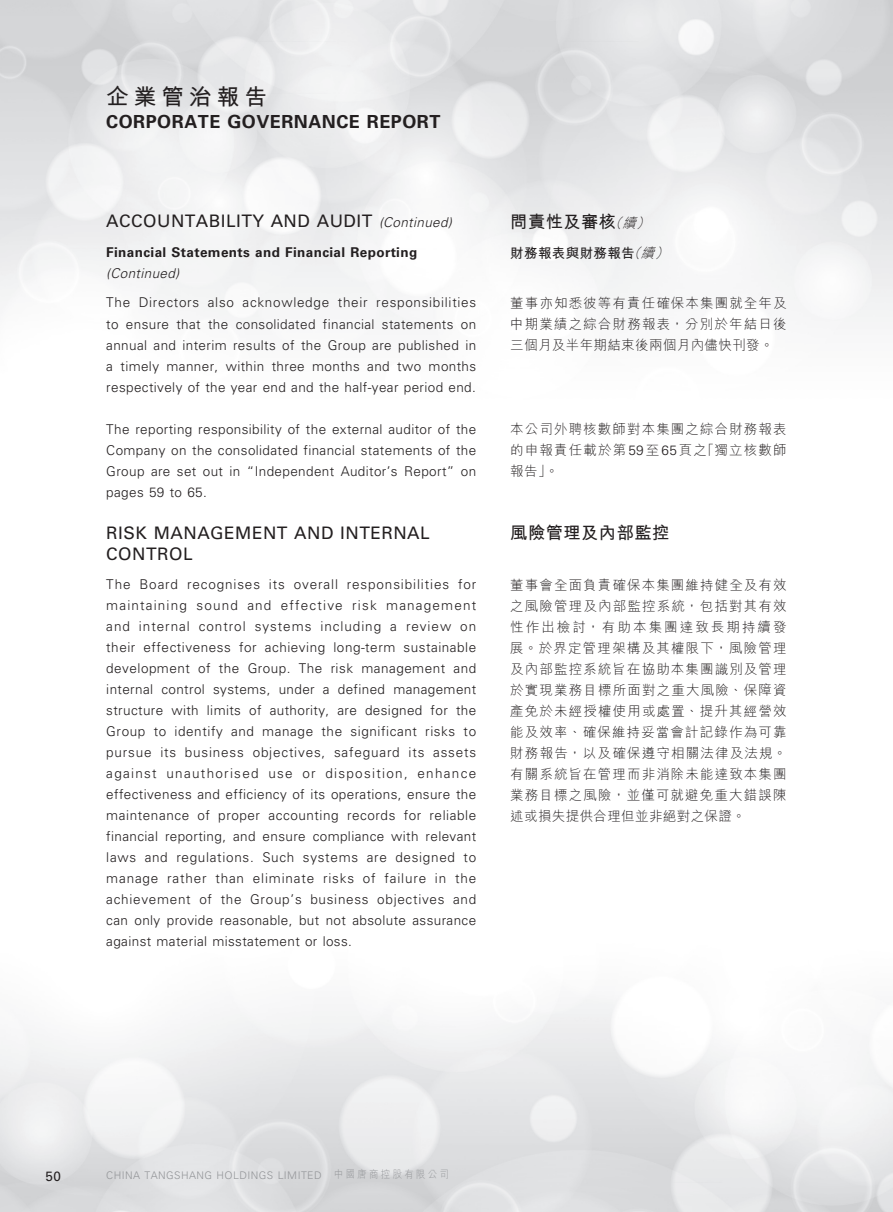
<style>
.page{position:relative;width:893px;height:1212px;background:#fff}
.page>*{position:absolute;margin:0;border:0;box-sizing:border-box;transform-origin:0 0}
.t1{font:22.5px "M Hei HK Bold E Ten B5 H";letter-spacing:.23em;color:#231f20}
.t2{font:700 18px "Univers";letter-spacing:.03em;color:#231f20}
.t3{font:17.25px/21px "Univers";letter-spacing:.03em;color:#231f20}
.t4{font:17.25px "M Hei HK Bold E Ten B5 H";letter-spacing:.03em;color:#231f20}
.t5{font:300 13.5px/21px "Univers";letter-spacing:.03em;color:#231f20;text-align:justify}
.t6{font:13.5px/21px "M Hei HK Light E Ten B5 H";letter-spacing:.08em;color:#231f20;text-align:justify}
.t7{font:700 13.5px "Univers";letter-spacing:.03em;color:#231f20}
.t8{font:13.5px "M Hei HK Bold E Ten B5 H";letter-spacing:.03em;color:#231f20}
.t9{font:italic 300 13.5px "Univers";letter-spacing:.03em;color:#231f20}
.t10{font:13.5px "Univers";color:#231f20}
.t11{font:300 10.5px "Univers";letter-spacing:.04em;color:#939598}
.s1{font-weight:300;font-style:italic;font-size:13.5px}
.s2{font-family:"M Hei HK Light E Ten B5 H";font-style:italic;font-size:13.5px}
.s3{font-family:"M Hei HK Light E Ten B5 H";font-style:italic}
.s4{font-family:"Univers";font-weight:300}
.s5{font-family:"M Hei HK Light E Ten B5 H";font-weight:400}
</style>
<div class="page">
<h1 class="t1" style="left:106px;top:88px;width:162px">企業管治報告</h1>
<h2 class="t2" style="left:106px;top:115px;width:336px">CORPORATE GOVERNANCE REPORT</h2>
<p class="t3" style="left:106px;top:212px;width:347px">ACCOUNTABILITY AND AUDIT <span class="s1">(Continued)</span></p>
<p class="t7" style="left:106px;top:247px;width:312px">Financial Statements and Financial Reporting</p>
<p class="t9" style="left:106px;top:268px;width:74px">(Continued)</p>
<p class="t5" style="left:106px;top:293px;width:371px">The Directors also acknowledge their responsibilities to ensure that the consolidated financial statements on annual and interim results of the Group are published in a timely manner, within three months and two months respectively of the year end and the half-year period end.</p>
<p class="t5" style="left:106px;top:419px;width:371px">The reporting responsibility of the external auditor of the Company on the consolidated financial statements of the Group are set out in “Independent Auditor’s Report” on pages 59 to 65.</p>
<p class="t3" style="left:106px;top:523px;width:325px">RISK MANAGEMENT AND INTERNAL<br>CONTROL</p>
<p class="t5" style="left:106px;top:575px;width:371px">The Board recognises its overall responsibilities for maintaining sound and effective risk management and internal control systems including a review on their effectiveness for achieving long-term sustainable development of the Group. The risk management and internal control systems, under a defined management structure with limits of authority, are designed for the Group to identify and manage the significant risks to pursue its business objectives, safeguard its assets against unauthorised use or disposition, enhance effectiveness and efficiency of its operations, ensure the maintenance of proper accounting records for reliable financial reporting, and ensure compliance with relevant laws and regulations. Such systems are designed to manage rather than eliminate risks of failure in the achievement of the Group’s business objectives and can only provide reasonable, but not absolute assurance against material misstatement or loss.</p>
<p class="t4" style="left:510px;top:215px;width:145px">問責性及審核<span class="s2">（續）</span></p>
<p class="t8" style="left:510px;top:247px;width:163px">財務報表與財務報告<span class="s3">（續）</span></p>
<p class="t6" style="left:510px;top:294px;width:278px">董事亦知悉彼等有責任確保本集團就全年及中期業績之綜合財務報表，分別於年結日後三個月及半年期結束後兩個月內儘快刊發。</p>
<p class="t6" style="left:510px;top:420px;width:278px">本公司外聘核數師對本集團之綜合財務報表的申報責任載於第<span class="s4">59</span>至<span class="s4">65</span>頁之「獨立核數師報告」。</p>
<p class="t4" style="left:510px;top:526px;width:161px">風險管理及內部監控</p>
<p class="t6" style="left:510px;top:576px;width:278px">董事會全面負責確保本集團維持健全及有效之風險管理及內部監控系統，包括對其有效性作出檢討，有助本集團達致長期持續發展。於界定管理架構及其權限下，風險管理及內部監控系統旨在協助本集團識別及管理於實現業務目標所面對之重大風險、保障資產免於未經授權使用或處置、提升其經營效能及效率、確保維持妥當會計記錄作為可靠財務報告，以及確保遵守相關法律及法規。有關系統旨在管理而非消除未能達致本集團業務目標之風險，並僅可就避免重大錯誤陳述或損失提供合理但並非絕對之保證。</p>
<p class="t10" style="left:45px;top:1171px;width:17px">50</p>
<p class="t11" style="left:106px;top:1171px;width:344px">CHINA TANGSHANG HOLDINGS LIMITED <span class="s5">中國唐商控股有限公司</span></p>
</div>
